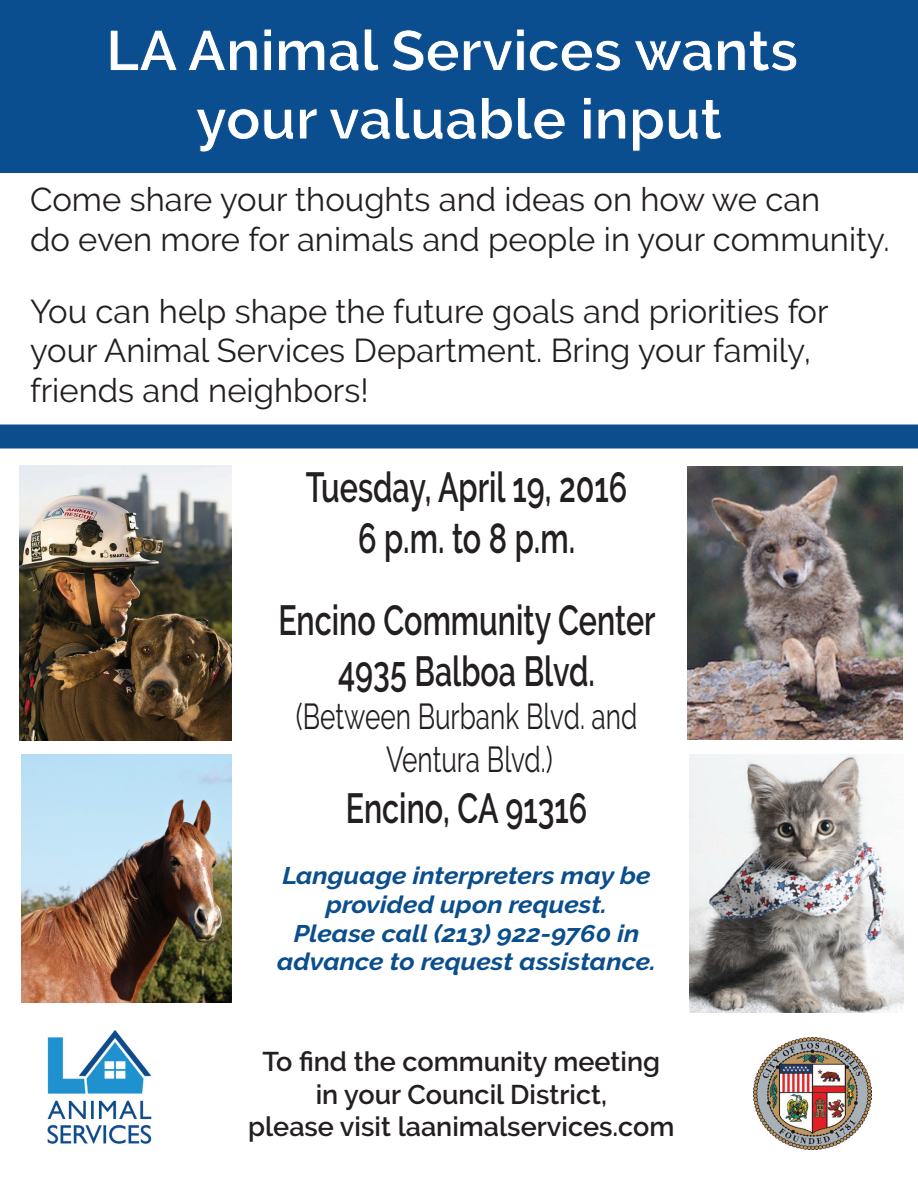
<style>
.page{position:relative;width:918px;height:1188px;background:#fff}
.page>*{position:absolute;margin:0;border:0;box-sizing:border-box;transform-origin:0 0}
.t1{font:700 57px/68.4px "Raleway";color:#fff;text-align:center}
.t2{font:600 42px/50.4px "Raleway";color:#231f20;text-align:center;scale:.73 1}
.t3{font:36px/43.2px "Raleway";color:#231f20;text-align:center;scale:.73 1}
.t4{font:33px/39.6px "Raleway";color:#231f20}
.t5{font:600 27px/32.4px "Raleway";color:#231f20;text-align:center}
.t6{font:italic 700 24px/28.8px "Raleway";color:#0a4e8d;text-align:center;scale:1.1 1}
</style>
<div class="page">
<svg style="left:0;top:172px;width:914px;height:1px"></svg>
<div style="left:0;top:424px;width:918px;height:24px;background:#0b4d8d"></div>
<div style="left:0;top:0;width:918px;height:172px;background:#0b4e90"></div>
<img style="left:753px;top:1038px;width:119px;height:112px">
<img style="left:47px;top:1030px;width:105px;height:114px">
<img style="left:688px;top:466px;width:214px;height:274px">
<img style="left:20px;top:465px;width:211px;height:276px">
<img style="left:21px;top:754px;width:210px;height:248px">
<img style="left:690px;top:754px;width:214px;height:259px">
<h1 class="t1" style="left:106px;top:17px;width:694px">LA Animal Services wants your valuable input</h1>
<p class="t4" style="left:30px;top:179px;width:861px">Come share your thoughts and ideas on how we can<br>do even more for animals and people in your community.</p>
<p class="t4" style="left:30px;top:291px;width:800px">You can help shape the future goals and priorities for your Animal Services Department. Bring your family, friends and neighbors!</p>
<p class="t2" style="left:306px;top:462px;width:442px">Tuesday, April 19, 2016<br>6 p.m. to 8 p.m.</p>
<p class="t2" style="left:278px;top:596px;width:518px">Encino Community Center<br>4935 Balboa Blvd.</p>
<p class="t3" style="left:296px;top:695px;width:470px">(Between Burbank Blvd. and<br>Ventura Blvd.)</p>
<p class="t2" style="left:346px;top:783px;width:332px">Encino, CA 91316</p>
<p class="t6" style="left:277px;top:861px;width:346px">Language interpreters may be provided upon request.<br>Please call (213) 922-9760 in advance to request assistance.</p>
<p class="t5" style="left:248px;top:1045px;width:428px">To find the community meeting in your Council District,<br>please visit laanimalservices.com</p>
</div>
